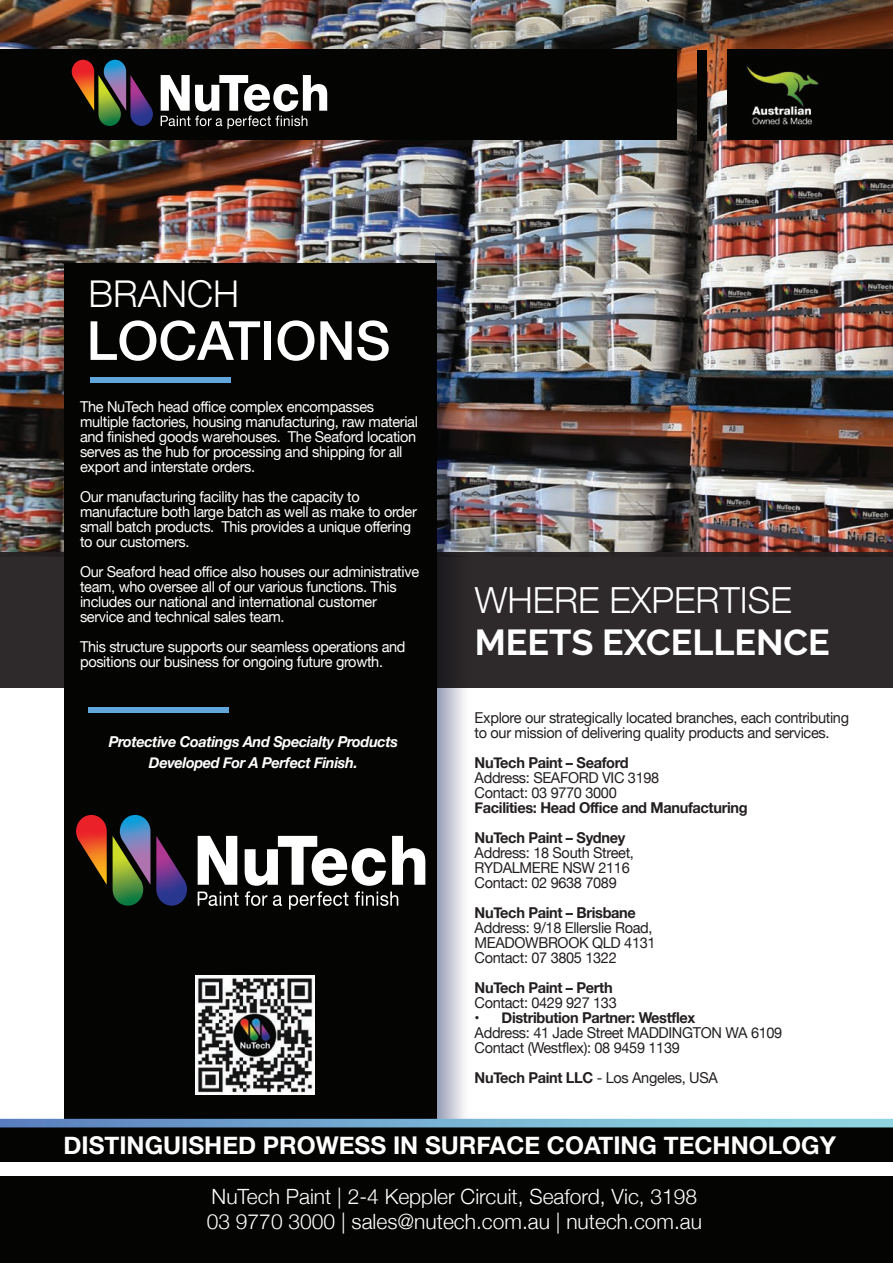
<style>
.page{position:relative;width:893px;height:1263px;background:#fff}
.page>*{position:absolute;margin:0;border:0;box-sizing:border-box;transform-origin:0 0}
.t1{font:500 54px "Helvetica Neue";color:#fff}
.t2{font:300 36.9px "Helvetica Neue";color:#fff}
.t3{font:700 36px "Raleway";color:#fff}
.t4{font:300 36px "Helvetica Neue";color:#fff}
.t5{font:700 24.45px "Helvetica Neue";color:#fff}
.t6{font:300 21px/25.2px "Helvetica Neue";color:#fff}
.t7{font:15px/15px "Helvetica Neue";letter-spacing:-.025em;color:#fff}
.t8{font:15px/15px "Helvetica Neue";letter-spacing:-.025em;color:#231f20}
.t9{font:700 15px/30px "Helvetica Neue";letter-spacing:-.025em;color:#231f20}
.t10{font:italic 700 15px/21px "Helvetica Neue";letter-spacing:-.025em;color:#fff;text-align:center}
.s1{font-weight:700}
</style>
<div class="page">
<img style="left:0;top:0;width:893px;height:552px">
<div style="left:0;top:552px;width:893px;height:135px;background:#2e2a2b"></div>
<div style="left:65px;top:263px;width:372px;height:870px;background:#040503"></div>
<img style="left:436px;top:253px;width:33px;height:866px">
<div style="left:90px;top:377px;width:141px;height:5px;background:#62a7db"></div>
<div style="left:88px;top:707px;width:141px;height:5px;background:#62a7db"></div>
<div style="left:0;top:1127px;width:893px;height:136px;background:#040503"></div>
<svg style="left:0;top:1119px;width:893px;height:8px;background:#77b0d2"></svg>
<div style="left:0;top:1162px;width:893px;height:14px;background:#fff"></div>
<svg style="left:198px;top:891px;width:41px;height:15px"></svg>
<svg style="left:198px;top:836px;width:39px;height:49px"></svg>
<svg style="left:245px;top:836px;width:180px;height:73px"></svg>
<svg style="left:156px;top:836px;width:31px;height:70px"></svg>
<svg style="left:113px;top:815px;width:37px;height:91px"></svg>
<svg style="left:76px;top:815px;width:31px;height:70px"></svg>
<div style="left:0;top:50px;width:676px;height:90px;background:#040503"></div>
<div style="left:697px;top:50px;width:10px;height:91px;background:#040503"></div>
<svg style="left:161px;top:75px;width:166px;height:54px"></svg>
<svg style="left:72px;top:60px;width:81px;height:66px"></svg>
<div style="left:727px;top:49px;width:166px;height:91px;background:#040503"></div>
<img style="left:746px;top:66px;width:73px;height:59px">
<img style="left:196px;top:976px;width:118px;height:118px">
<h2 class="t2" style="left:89px;top:264px;width:152px">BRANCH</h2>
<h1 class="t1" style="left:86px;top:297px;width:306px">LOCATIONS</h1>
<p class="t7" style="left:80px;top:400px;width:339px">The NuTech head office complex encompasses multiple factories, housing manufacturing, raw material and finished goods warehouses. The Seaford location serves as the hub for processing and shipping for all export and interstate orders.</p>
<p class="t7" style="left:80px;top:490px;width:338px">Our manufacturing facility has the capacity to manufacture both large batch as well as make to order small batch products. This provides a unique offering to our customers.</p>
<p class="t7" style="left:80px;top:565px;width:341px">Our Seaford head office also houses our administrative team, who oversee all of our various functions. This includes our national and international customer service and technical sales team.</p>
<p class="t7" style="left:80px;top:640px;width:327px">This structure supports our seamless operations and positions our business for ongoing future growth.</p>
<p class="t10" style="left:109px;top:732px;width:291px">Protective Coatings And Specialty Products<br>Developed For A Perfect Finish.</p>
<h3 class="t4" style="left:475px;top:571px;width:319px">WHERE EXPERTISE</h3>
<h3 class="t3" style="left:475px;top:622px;width:356px">MEETS EXCELLENCE</h3>
<p class="t8" style="left:475px;top:711px;width:376px">Explore our strategically located branches, each contributing to our mission of delivering quality products and services.</p>
<p class="t9" style="left:475px;top:748px;width:156px">NuTech Paint – Seaford</p>
<p class="t8" style="left:475px;top:771px;width:186px">Address: SEAFORD VIC 3198<br>Contact: 03 9770 3000</p>
<p class="t9" style="left:475px;top:793px;width:274px">Facilities: Head Office and Manufacturing<br>NuTech Paint – Sydney</p>
<p class="t8" style="left:475px;top:846px;width:161px">Address: 18 South Street,<br>RYDALMERE NSW 2116<br>Contact: 02 9638 7089</p>
<p class="t9" style="left:475px;top:898px;width:163px">NuTech Paint – Brisbane</p>
<p class="t8" style="left:475px;top:921px;width:183px">Address: 9/18 Ellerslie Road,<br>MEADOWBROOK QLD 4131<br>Contact: 07 3805 1322</p>
<p class="t9" style="left:475px;top:973px;width:140px">NuTech Paint – Perth</p>
<p class="t8" style="left:475px;top:996px;width:144px">Contact: 0429 927 133</p>
<p class="t9" style="left:475px;top:1003px;width:222px">• Distribution Partner: Westflex</p>
<p class="t8" style="left:475px;top:1026px;width:309px">Address: 41 Jade Street MADDINGTON WA 6109<br>Contact (Westflex): 08 9459 1139</p>
<p class="t8" style="left:475px;top:1071px;width:245px"><span class="s1">NuTech Paint LLC</span> - Los Angeles, USA</p>
<h3 class="t5" style="left:63px;top:1126px;width:774px">DISTINGUISHED PROWESS IN SURFACE COATING TECHNOLOGY</h3>
<h3 class="t6" style="left:207px;top:1182px;width:497px">NuTech Paint | 2-4 Keppler Circuit, Seaford, Vic, 3198<br>03 9770 3000 | sales@nutech.com.au | nutech.com.au</h3>
</div>
